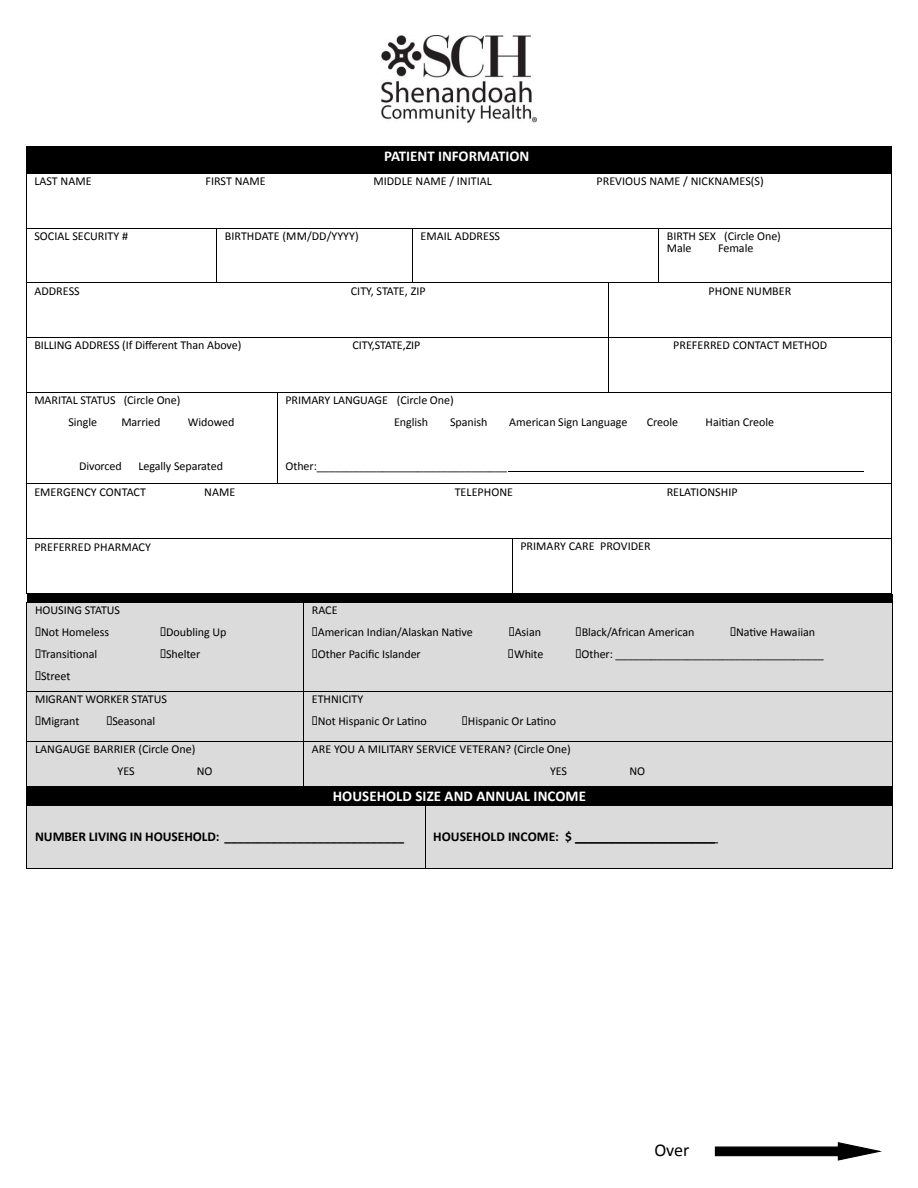
<style>
.page{position:relative;width:918px;height:1188px;background:#fff}
.page>*{position:absolute;margin:0;border:0;box-sizing:border-box;transform-origin:0 0}
.t1{font:18px "Calibri";color:#000}
.t2{font:700 15px "Calibri";letter-spacing:.005em;color:#fff}
.t3{font:700 13.5px "Calibri";letter-spacing:-.005em;color:#000}
.t4{font:12px/22.2px "Calibri";letter-spacing:-.005em;color:#000}
</style>
<div class="page">
<img style="left:382px;top:36px;width:154px;height:86px">
<svg style="left:714px;top:1142px;width:168px;height:19px"></svg>
<div style="left:27px;top:603px;width:276px;height:88px;background:#dbdbdb"></div>
<div style="left:304px;top:603px;width:588px;height:88px;background:#dbdbdb"></div>
<div style="left:27px;top:594px;width:276px;height:9px;background:#000"></div>
<div style="left:303px;top:594px;width:9px;height:9px;background:#000"></div>
<div style="left:312px;top:594px;width:580px;height:9px;background:#000"></div>
<hr style="left:27px;top:603px;width:1px;height:88px;background:#000">
<hr style="left:303px;top:603px;width:1px;height:88px;background:#000">
<hr style="left:892px;top:603px;width:1px;height:88px;background:#000">
<div style="left:27px;top:691px;width:276px;height:50px;background:#dbdbdb"></div>
<div style="left:304px;top:691px;width:588px;height:50px;background:#dbdbdb"></div>
<hr style="left:27px;top:691px;width:276px;height:1px;background:#000">
<hr style="left:304px;top:691px;width:588px;height:1px;background:#000">
<hr style="left:27px;top:691px;width:1px;height:50px;background:#000">
<hr style="left:303px;top:691px;width:1px;height:50px;background:#000">
<hr style="left:892px;top:691px;width:1px;height:50px;background:#000">
<div style="left:27px;top:742px;width:276px;height:44px;background:#dbdbdb"></div>
<div style="left:304px;top:742px;width:588px;height:44px;background:#dbdbdb"></div>
<hr style="left:27px;top:741px;width:276px;height:1px;background:#000">
<hr style="left:304px;top:741px;width:588px;height:1px;background:#000">
<hr style="left:27px;top:742px;width:1px;height:44px;background:#000">
<hr style="left:303px;top:742px;width:1px;height:44px;background:#000">
<hr style="left:892px;top:742px;width:1px;height:44px;background:#000">
<div style="left:35px;top:787px;width:849px;height:18px;background:#000"></div>
<hr style="left:27px;top:786px;width:276px;height:1px;background:#000">
<hr style="left:304px;top:786px;width:588px;height:1px;background:#000">
<div style="left:27px;top:806px;width:398px;height:62px;background:#dbdbdb"></div>
<div style="left:426px;top:806px;width:466px;height:62px;background:#dbdbdb"></div>
<hr style="left:575px;top:842px;width:143px;height:1px;background:#000">
<svg style="left:27px;top:787px;width:1px;height:18px"></svg>
<hr style="left:27px;top:805px;width:398px;height:1px;background:#000">
<hr style="left:426px;top:805px;width:466px;height:1px;background:#000">
<svg style="left:892px;top:786px;width:1px;height:20px"></svg>
<hr style="left:27px;top:806px;width:1px;height:62px;background:#000">
<hr style="left:27px;top:868px;width:398px;height:1px;background:#000">
<hr style="left:425px;top:806px;width:1px;height:62px;background:#000">
<hr style="left:426px;top:868px;width:466px;height:1px;background:#000">
<hr style="left:892px;top:806px;width:1px;height:62px;background:#000">
<div style="left:27px;top:147px;width:864px;height:26px;background:#000"></div>
<hr style="left:27px;top:146px;width:864px;height:1px;background:#000">
<svg style="left:26px;top:146px;width:1px;height:28px"></svg>
<hr style="left:27px;top:173px;width:864px;height:1px;background:#000">
<svg style="left:891px;top:146px;width:1px;height:28px"></svg>
<hr style="left:26px;top:174px;width:1px;height:54px;background:#000">
<hr style="left:891px;top:174px;width:1px;height:54px;background:#000">
<hr style="left:27px;top:228px;width:189px;height:1px;background:#000">
<hr style="left:217px;top:228px;width:195px;height:1px;background:#000">
<hr style="left:413px;top:228px;width:245px;height:1px;background:#000">
<hr style="left:659px;top:228px;width:232px;height:1px;background:#000">
<hr style="left:26px;top:229px;width:1px;height:54px;background:#000">
<hr style="left:216px;top:229px;width:1px;height:54px;background:#000">
<hr style="left:412px;top:229px;width:1px;height:54px;background:#000">
<hr style="left:658px;top:229px;width:1px;height:54px;background:#000">
<hr style="left:891px;top:229px;width:1px;height:54px;background:#000">
<hr style="left:27px;top:283px;width:189px;height:1px;background:#000">
<hr style="left:217px;top:283px;width:195px;height:1px;background:#000">
<hr style="left:413px;top:283px;width:195px;height:1px;background:#000">
<hr style="left:609px;top:283px;width:49px;height:1px;background:#000">
<hr style="left:659px;top:283px;width:232px;height:1px;background:#000">
<hr style="left:26px;top:283px;width:1px;height:54px;background:#000">
<hr style="left:608px;top:283px;width:1px;height:54px;background:#000">
<hr style="left:891px;top:283px;width:1px;height:54px;background:#000">
<hr style="left:27px;top:337px;width:581px;height:1px;background:#000">
<hr style="left:609px;top:337px;width:282px;height:1px;background:#000">
<hr style="left:26px;top:338px;width:1px;height:54px;background:#000">
<hr style="left:608px;top:338px;width:1px;height:54px;background:#000">
<hr style="left:891px;top:338px;width:1px;height:54px;background:#000">
<hr style="left:508px;top:472px;width:356px;height:1px;background:#000">
<hr style="left:27px;top:392px;width:250px;height:1px;background:#000">
<hr style="left:278px;top:392px;width:330px;height:1px;background:#000">
<hr style="left:609px;top:392px;width:282px;height:1px;background:#000">
<hr style="left:26px;top:393px;width:1px;height:90px;background:#000">
<hr style="left:277px;top:393px;width:1px;height:90px;background:#000">
<hr style="left:891px;top:393px;width:1px;height:90px;background:#000">
<hr style="left:27px;top:483px;width:250px;height:1px;background:#000">
<hr style="left:278px;top:483px;width:613px;height:1px;background:#000">
<hr style="left:26px;top:484px;width:1px;height:54px;background:#000">
<hr style="left:891px;top:484px;width:1px;height:54px;background:#000">
<hr style="left:27px;top:538px;width:485px;height:1px;background:#000">
<hr style="left:513px;top:538px;width:378px;height:1px;background:#000">
<hr style="left:26px;top:539px;width:1px;height:54px;background:#000">
<hr style="left:27px;top:593px;width:485px;height:1px;background:#000">
<hr style="left:512px;top:539px;width:1px;height:54px;background:#000">
<hr style="left:513px;top:593px;width:378px;height:1px;background:#000">
<hr style="left:891px;top:539px;width:1px;height:54px;background:#000">
<p class="t2" style="left:384px;top:146px;width:147px">PATIENT INFORMATION</p>
<p class="t4" style="left:34px;top:170px;width:59px">LAST NAME</p>
<p class="t4" style="left:206px;top:170px;width:62px">FIRST NAME</p>
<p class="t4" style="left:373px;top:170px;width:120px">MIDDLE NAME / INITIAL</p>
<p class="t4" style="left:597px;top:170px;width:169px">PREVIOUS NAME / NICKNAMES(S)</p>
<p class="t4" style="left:34px;top:225px;width:95px">SOCIAL SECURITY #</p>
<p class="t4" style="left:225px;top:225px;width:135px">BIRTHDATE (MM/DD/YYYY)</p>
<p class="t4" style="left:420px;top:225px;width:81px">EMAIL ADDRESS</p>
<p class="t4" style="left:667px;top:230px;width:116px;line-height:12px">BIRTH SEX (Circle One)<br>Male</p>
<p class="t4" style="left:718px;top:237px;width:37px">Female</p>
<p class="t4" style="left:34px;top:279px;width:47px">ADDRESS</p>
<p class="t4" style="left:351px;top:279px;width:76px">CITY, STATE, ZIP</p>
<p class="t4" style="left:709px;top:279px;width:84px">PHONE NUMBER</p>
<p class="t4" style="left:34px;top:334px;width:209px">BILLING ADDRESS (If Different Than Above)</p>
<p class="t4" style="left:352px;top:334px;width:70px">CITY,STATE,ZIP</p>
<p class="t4" style="left:673px;top:334px;width:156px">PREFERRED CONTACT METHOD</p>
<p class="t4" style="left:68px;top:389px;width:114px;text-indent:-34px">MARITAL STATUS (Circle One)<br>Single</p>
<p class="t4" style="left:121px;top:411px;width:41px">Married</p>
<p class="t4" style="left:188px;top:411px;width:48px">Widowed</p>
<p class="t4" style="left:79px;top:455px;width:44px">Divorced</p>
<p class="t4" style="left:139px;top:455px;width:86px">Legally Separated</p>
<p class="t4" style="left:394px;top:389px;width:61px;text-indent:-109px">PRIMARY LANGUAGE (Circle One)<br>English</p>
<p class="t4" style="left:450px;top:411px;width:39px">Spanish</p>
<p class="t4" style="left:509px;top:411px;width:120px">American Sign Language</p>
<p class="t4" style="left:647px;top:411px;width:33px">Creole</p>
<p class="t4" style="left:706px;top:411px;width:70px">Haitian Creole</p>
<p class="t4" style="left:285px;top:455px;width:223px">Other:________________________________</p>
<p class="t4" style="left:34px;top:480px;width:113px">EMERGENCY CONTACT</p>
<p class="t4" style="left:204px;top:480px;width:33px">NAME</p>
<p class="t4" style="left:455px;top:480px;width:60px">TELEPHONE</p>
<p class="t4" style="left:667px;top:480px;width:72px">RELATIONSHIP</p>
<p class="t4" style="left:34px;top:535px;width:118px">PREFERRED PHARMACY</p>
<p class="t4" style="left:520px;top:535px;width:132px">PRIMARY CARE PROVIDER</p>
<p class="t4" style="left:35px;top:598px;width:87px;text-align:center">HOUSING STATUS<br>Not Homeless</p>
<p class="t4" style="left:166px;top:621px;width:62px">Doubling Up</p>
<p class="t4" style="left:318px;top:598px;width:157px;text-indent:-6px">RACE<br>American Indian/Alaskan Native</p>
<p class="t4" style="left:515px;top:621px;width:28px">Asian</p>
<p class="t4" style="left:582px;top:621px;width:114px">Black/African American</p>
<p class="t4" style="left:736px;top:621px;width:81px">Native Hawaiian</p>
<p class="t4" style="left:41px;top:643px;width:58px">Transitional</p>
<p class="t4" style="left:166px;top:643px;width:36px">Shelter</p>
<p class="t4" style="left:41px;top:665px;width:31px">Street</p>
<p class="t4" style="left:318px;top:643px;width:105px">Other Pacific Islander</p>
<p class="t4" style="left:514px;top:643px;width:31px">White</p>
<p class="t4" style="left:582px;top:643px;width:244px">Other: ___________________________________</p>
<p class="t4" style="left:41px;top:687px;width:127px;text-indent:-6px">MIGRANT WORKER STATUS<br>Migrant</p>
<p class="t4" style="left:112px;top:709px;width:44px">Seasonal</p>
<p class="t4" style="left:318px;top:687px;width:110px;text-indent:-6px">ETHNICITY<br>Not Hispanic Or Latino</p>
<p class="t4" style="left:468px;top:709px;width:90px">Hispanic Or Latino</p>
<p class="t4" style="left:118px;top:738px;width:79px;text-indent:-82px">LANGAUGE BARRIER (Circle One)<br>YES</p>
<p class="t4" style="left:197px;top:760px;width:17px">NO</p>
<p class="t4" style="left:312px;top:738px;width:261px;text-align:right">ARE YOU A MILITARY SERVICE VETERAN? (Circle One)<br>YES</p>
<p class="t4" style="left:629px;top:760px;width:17px">NO</p>
<p class="t2" style="left:333px;top:785px;width:255px">HOUSEHOLD SIZE AND ANNUAL INCOME</p>
<p class="t3" style="left:35px;top:827px;width:371px">NUMBER LIVING IN HOUSEHOLD: ___________________________</p>
<p class="t3" style="left:433px;top:827px;width:283px">HOUSEHOLD INCOME: $ _____________________</p>
<h1 class="t1" style="left:654px;top:1137px;width:37px">Over</h1>
</div>
